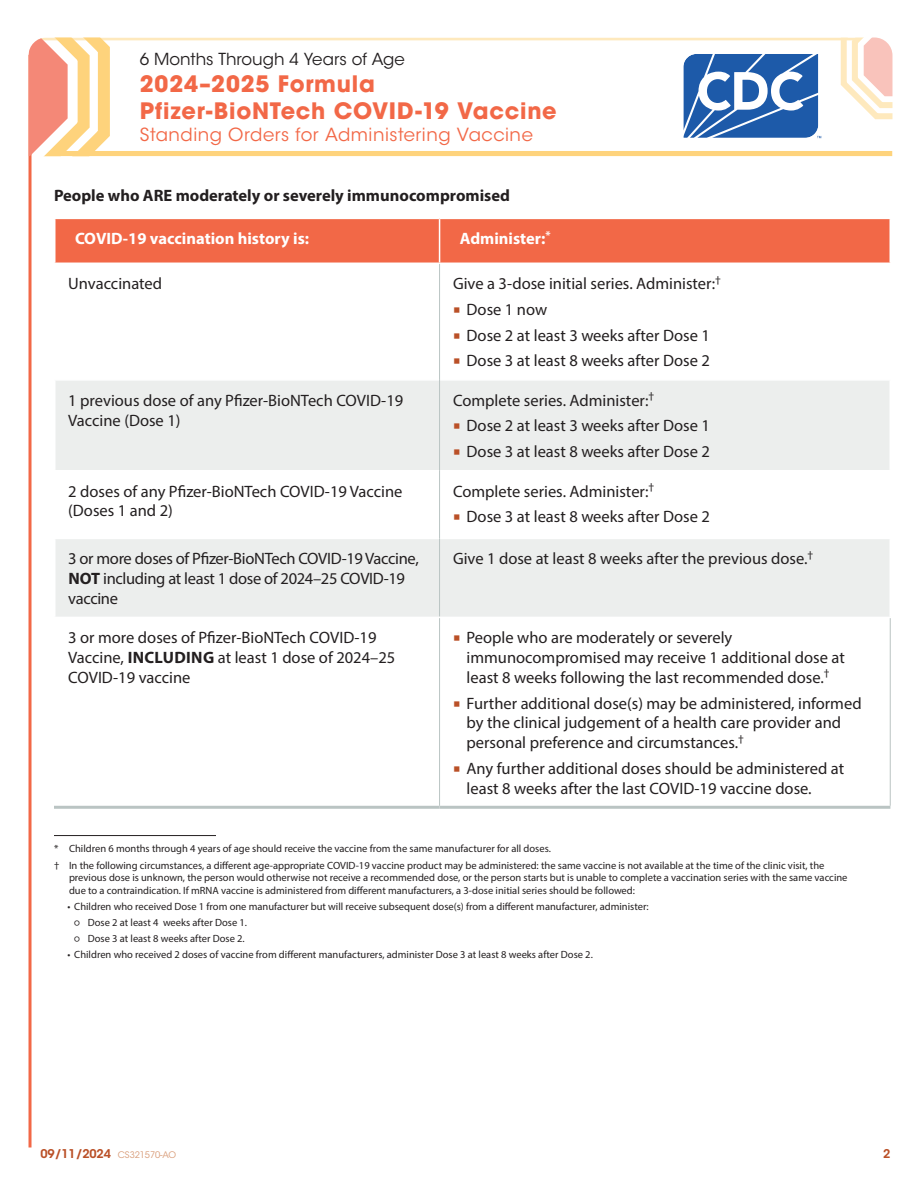
<style>
.page{position:relative;width:918px;height:1188px;background:#fff}
.page>*{position:absolute;margin:0;border:0;box-sizing:border-box;transform-origin:0 0}
.t1{font:700 22.5px/27px "ITC Avant Garde Pro";letter-spacing:.03em;color:#f26847}
.t2{font:18px "ITC Avant Garde Std";letter-spacing:.03em;color:#f26847}
.t3{font:16.5px/19.8px "Myriad Pro";color:#231f20}
.t4{font:16.5px/19.8px "Myriad Pro";letter-spacing:-.02em;color:#231f20}
.t5{font:700 16.5px "Myriad Pro";color:#231f20}
.TABLE_H2{font:700 16.5px "Myriad Pro";color:#fff}
.t6{font:16.5px "ITC Avant Garde Std";color:#231f20}
.t7{font:600 12px "ITC Avant Garde Std";color:#ba5027}
.Footnote{font:10.5px/12.6px "Myriad Pro";color:#231f20}
.P-L_source_Note{font:10.5px "Myriad Pro";color:#231f20}
.t8{font:9px "ITC Avant Garde Std";letter-spacing:-.01em;color:#d99d7a}
.s1{font-weight:700}
.s2{font-family:"Calibri"}
.s3{font-weight:600;font-size:12px;color:#ba5027}
</style>
<div class="page">
<hr style="left:29px;top:55px;width:3px;height:1093px;background:#f26847">
<svg style="left:28px;top:38px;width:864px;height:118px"></svg>
<div style="left:56px;top:219px;width:834px;height:44px;background:#f26847"></div>
<svg style="left:56px;top:381px;width:833px;height:236px;fill:#eceeed"></svg>
<hr style="left:439px;top:219px;width:1px;height:44px;background:#fff">
<hr style="left:54px;top:470px;width:385px;height:1px;background:#fff">
<hr style="left:440px;top:470px;width:451px;height:1px;background:#fff">
<hr style="left:54px;top:538px;width:385px;height:1px;background:#fff">
<hr style="left:440px;top:538px;width:451px;height:1px;background:#fff">
<hr style="left:439px;top:264px;width:1px;height:116px;background:#bac4c3">
<hr style="left:439px;top:380px;width:1px;height:91px;background:#bac4c3">
<hr style="left:439px;top:471px;width:1px;height:67px;background:#bac4c3">
<hr style="left:439px;top:538px;width:1px;height:79px;background:#bac4c3">
<hr style="left:439px;top:618px;width:1px;height:188px;background:#bac4c3">
<hr style="left:890px;top:618px;width:1px;height:188px;background:#bac4c3">
<hr style="left:54px;top:806px;width:386px;height:3px;background:#bac4c3">
<hr style="left:440px;top:806px;width:450px;height:3px;background:#bac4c3">
<hr style="left:54px;top:835px;width:162px;height:1px;background:#231f20">
<svg style="left:454px;top:424px;width:5px;height:5px"></svg>
<svg style="left:454px;top:450px;width:5px;height:5px"></svg>
<svg style="left:454px;top:515px;width:5px;height:5px"></svg>
<p class="t6" style="left:140px;top:49px;width:267px">6 Months Through 4 Years of Age</p>
<h1 class="t1" style="left:140px;top:70px;width:419px">2024–2025 Formula<br>Pfizer-BioNTech COVID-19 Vaccine</h1>
<p class="t2" style="left:140px;top:124px;width:395px">Standing Orders for Administering Vaccine</p>
<h3 class="t5" style="left:54px;top:185px;width:457px">People who ARE moderately or severely immunocompromised</h3>
<p class="TABLE_H2" style="left:75px;top:228px;width:236px">COVID-19 vaccination history is:</p>
<p class="TABLE_H2" style="left:460px;top:228px;width:92px">Administer:<sup>*</sup></p>
<p class="t3" style="left:68px;top:273px;width:95px">Unvaccinated</p>
<p class="t3" style="left:453px;top:273px;width:269px">Give a 3-dose initial series. Administer:<sup>†</sup></p>
<p class="t3" style="left:467px;top:299px;width:82px">Dose 1 now</p>
<p class="t3" style="left:467px;top:325px;width:245px">Dose 2 at least 3 weeks after Dose 1</p>
<p class="t3" style="left:467px;top:351px;width:245px">Dose 3 at least 8 weeks after Dose 2</p>
<p class="t3" style="left:68px;top:390px;width:337px">1 previous dose of any Pfizer-BioNTech COVID-19<br>Vaccine (Dose 1)</p>
<p class="t3" style="left:453px;top:390px;width:203px">Complete series. Administer:<sup>†</sup></p>
<p class="t3" style="left:467px;top:416px;width:245px">Dose 2 at least 3 weeks after Dose 1</p>
<p class="t3" style="left:467px;top:442px;width:245px">Dose 3 at least 8 weeks after Dose 2</p>
<p class="t3" style="left:68px;top:481px;width:336px">2 doses of any Pfizer-BioNTech COVID-19 Vaccine (Doses 1 and 2)</p>
<p class="t3" style="left:453px;top:481px;width:203px">Complete series. Administer:<sup>†</sup></p>
<p class="t3" style="left:467px;top:507px;width:245px">Dose 3 at least 8 weeks after Dose 2</p>
<p class="t4" style="left:68px;top:549px;width:352px">3 or more doses of Pfizer-BioNTech COVID-19 Vaccine,<br><span class="s1">NOT</span> including at least 1 dose of 2024–25 COVID-19 vaccine</p>
<p class="t3" style="left:453px;top:549px;width:362px">Give 1 dose at least 8 weeks after the previous dose.<sup>†</sup></p>
<p class="t3" style="left:68px;top:628px;width:329px">3 or more doses of Pfizer-BioNTech COVID-19<br>Vaccine, <span class="s1">INCLUDING</span> at least 1 dose of 2024–25<br>COVID-19 vaccine</p>
<p class="t3" style="left:467px;top:628px;width:380px">People who are moderately or severely immunocompromised may receive 1 additional dose at least 8 weeks following the last recommended dose.<sup>†</sup></p>
<p class="t3" style="left:467px;top:693px;width:397px">Further additional dose(s) may be administered, informed by the clinical judgement of a health care provider and personal preference and circumstances.<sup>†</sup></p>
<p class="t3" style="left:467px;top:758px;width:379px">Any further additional doses should be administered at least 8 weeks after the last COVID-19 vaccine dose.</p>
<p class="Footnote" style="left:54px;top:842px;width:498px">* Children 6 months through 4 years of age should receive the vaccine from the same manufacturer for all doses.</p>
<p class="Footnote" style="left:69px;top:859px;width:780px;text-indent:-15px">† In the following circumstances, a different age-appropriate COVID-19 vaccine product may be administered: the same vaccine is not available at the time of the clinic visit, the previous dose is unknown, the person would otherwise not receive a recommended dose, or the person starts but is unable to complete a vaccination series with the same vaccine due to a contraindication. If mRNA vaccine is administered from different manufacturers, a 3-dose initial series should be followed:</p>
<p class="P-L_source_Note" style="left:68px;top:900px;width:583px">• Children who received Dose 1 from one manufacturer but will receive subsequent dose(s) from a different manufacturer, administer:</p>
<p class="Footnote" style="left:74px;top:916px;width:174px"><span class="s2">○</span> Dose 2 at least 4 weeks after Dose 1.</p>
<p class="Footnote" style="left:74px;top:932px;width:172px"><span class="s2">○</span> Dose 3 at least 8 weeks after Dose 2.</p>
<p class="P-L_source_Note" style="left:68px;top:949px;width:527px">• Children who received 2 doses of vaccine from different manufacturers, administer Dose 3 at least 8 weeks after Dose 2.</p>
<p class="t8" style="left:40px;top:1149px;width:137px"><span class="s3">09/11/2024</span> CS321570-AO</p>
<p class="t7" style="left:883px;top:1146px;width:9px">2</p>
</div>
